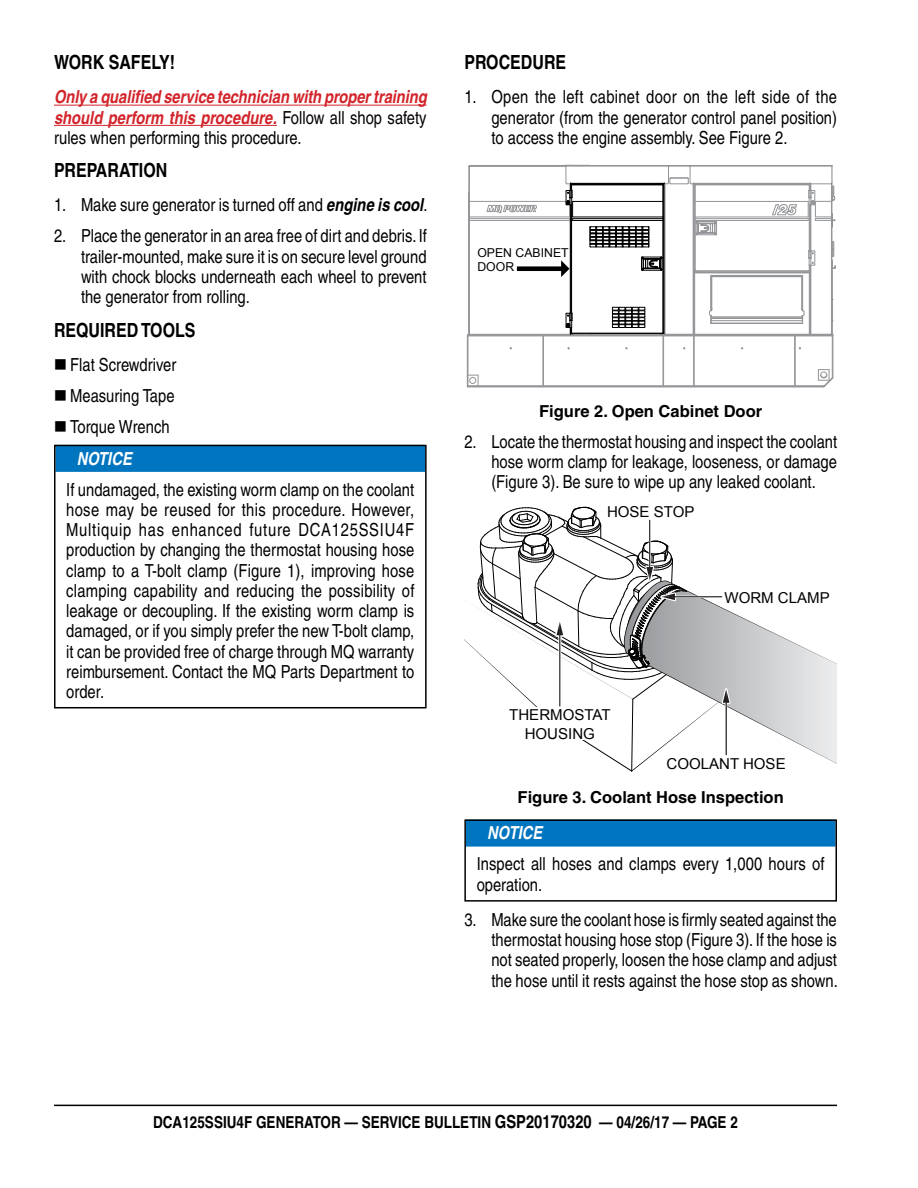
<style>
.page{position:relative;width:918px;height:1188px;background:#fff}
.page>*{position:absolute;margin:0;border:0;box-sizing:border-box;transform-origin:0 0}
.t1{font:700 condensed 19.5px "Helvetica";color:#000}
.t2{font:condensed 18px/20.2px "Helvetica";color:#000;text-align:justify}
.t3{font:italic 700 condensed 18px/20.2px "Helvetica";color:#d2232a;text-align:justify}
.t4{font:italic 700 condensed 18px "Helvetica";color:#fff}
.t5{font:700 condensed 16.5px "Helvetica";color:#000}
.t6{font:700 16.5px "Helvetica";color:#000}
.t7{font:15px/18px "Arial";color:#000;text-align:center}
.t8{font:12.3px/14.7px "Arial";color:#000}
.s1{font-weight:400;font-style:normal;color:#000}
.s2{font-weight:700;font-style:italic}
.s3{font-size:18px}
</style>
<div class="page">
<hr style="left:54px;top:1105px;width:783px;height:1px;background:#000">
<hr style="left:54px;top:105px;width:373px;height:1px;background:#d2232a">
<hr style="left:54px;top:125px;width:223px;height:1px;background:#d2232a">
<div style="left:56px;top:445px;width:369px;height:27px;background:#0075bf"></div>
<div style="left:54px;top:445px;width:373px;height:263px;border:2px solid #000"></div>
<hr style="left:664px;top:184px;width:1px;height:150px;background:#000">
<hr style="left:713px;top:318px;width:88px;height:1px;background:#939598">
<hr style="left:711px;top:317px;width:91px;height:1px;background:#939598">
<hr style="left:712px;top:277px;width:1px;height:32px;background:#939598">
<hr style="left:712px;top:276px;width:90px;height:1px;background:#939598">
<hr style="left:695px;top:218px;width:113px;height:1px;background:#939598">
<hr style="left:695px;top:220px;width:113px;height:1px;background:#939598">
<hr style="left:695px;top:201px;width:113px;height:1px;background:#939598">
<hr style="left:695px;top:217px;width:113px;height:1px;background:#939598">
<svg style="left:772px;top:204px;width:25px;height:12px"></svg>
<hr style="left:695px;top:185px;width:114px;height:1px;background:#939598">
<hr style="left:695px;top:220px;width:1px;height:51px;background:#939598">
<hr style="left:694px;top:185px;width:1px;height:86px;background:#939598">
<hr style="left:695px;top:271px;width:114px;height:1px;background:#939598">
<hr style="left:573px;top:220px;width:90px;height:1px;background:#000">
<hr style="left:573px;top:218px;width:90px;height:1px;background:#000">
<hr style="left:573px;top:217px;width:90px;height:1px;background:#000">
<hr style="left:573px;top:201px;width:90px;height:1px;background:#000">
<hr style="left:572px;top:185px;width:91px;height:1px;background:#000">
<svg style="left:612px;top:307px;width:34px;height:21px"></svg>
<hr style="left:663px;top:185px;width:1px;height:148px;background:#000">
<svg style="left:590px;top:226px;width:60px;height:22px"></svg>
<svg style="left:833px;top:241px;width:3px;height:28px"></svg>
<hr style="left:711px;top:275px;width:92px;height:1px;background:#939598">
<hr style="left:695px;top:273px;width:114px;height:1px;background:#939598">
<hr style="left:809px;top:273px;width:1px;height:61px;background:#939598">
<hr style="left:695px;top:334px;width:114px;height:1px;background:#939598">
<hr style="left:711px;top:323px;width:92px;height:1px;background:#939598">
<hr style="left:694px;top:273px;width:1px;height:61px;background:#939598">
<svg style="left:661px;top:333px;width:35px;height:2px"></svg>
<hr style="left:711px;top:320px;width:91px;height:1px;background:#939598">
<hr style="left:697px;top:272px;width:109px;height:1px;background:#939598">
<hr style="left:831px;top:220px;width:1px;height:114px;background:#939598">
<hr style="left:832px;top:183px;width:1px;height:151px;background:#939598">
<hr style="left:469px;top:218px;width:100px;height:1px;background:#939598">
<hr style="left:469px;top:220px;width:100px;height:1px;background:#939598">
<hr style="left:469px;top:201px;width:97px;height:1px;background:#939598">
<hr style="left:469px;top:217px;width:100px;height:1px;background:#939598">
<svg style="left:487px;top:205px;width:50px;height:8px"></svg>
<hr style="left:469px;top:334px;width:101px;height:1px;background:#939598">
<hr style="left:468px;top:166px;width:2px;height:168px;background:#939598">
<hr style="left:694px;top:183px;width:116px;height:1px;background:#939598">
<hr style="left:690px;top:166px;width:142px;height:1px;background:#939598">
<hr style="left:690px;top:165px;width:142px;height:1px;background:#939598">
<hr style="left:697px;top:184px;width:110px;height:1px;background:#939598">
<hr style="left:571px;top:183px;width:93px;height:1px;background:#000">
<hr style="left:566px;top:166px;width:102px;height:1px;background:#939598">
<hr style="left:566px;top:165px;width:102px;height:1px;background:#939598">
<hr style="left:574px;top:184px;width:87px;height:1px;background:#000">
<hr style="left:471px;top:165px;width:94px;height:1px;background:#939598">
<hr style="left:543px;top:335px;width:1px;height:51px;background:#939598">
<hr style="left:663px;top:335px;width:1px;height:51px;background:#939598">
<hr style="left:693px;top:335px;width:1px;height:51px;background:#939598">
<hr style="left:694px;top:335px;width:1px;height:51px;background:#939598">
<hr style="left:794px;top:335px;width:1px;height:51px;background:#939598">
<hr style="left:795px;top:335px;width:1px;height:51px;background:#939598">
<hr style="left:832px;top:335px;width:1px;height:43px;background:#939598">
<hr style="left:467px;top:335px;width:1px;height:51px;background:#939598">
<hr style="left:468px;top:335px;width:1px;height:51px;background:#939598">
<svg style="left:468px;top:375px;width:11px;height:11px"></svg>
<hr style="left:467px;top:386px;width:357px;height:1px;background:#939598">
<svg style="left:804px;top:333px;width:29px;height:2px"></svg>
<hr style="left:467px;top:335px;width:366px;height:1px;background:#939598">
<svg style="left:661px;top:165px;width:56px;height:71px"></svg>
<svg style="left:641px;top:257px;width:22px;height:14px"></svg>
<hr style="left:711px;top:275px;width:1px;height:36px;background:#939598">
<svg style="left:709px;top:309px;width:4px;height:15px"></svg>
<hr style="left:802px;top:275px;width:1px;height:36px;background:#939598">
<svg style="left:801px;top:309px;width:4px;height:15px"></svg>
<hr style="left:693px;top:184px;width:1px;height:150px;background:#939598">
<hr style="left:665px;top:184px;width:1px;height:150px;background:#939598">
<hr style="left:809px;top:205px;width:1px;height:46px;background:#939598">
<hr style="left:571px;top:205px;width:1px;height:108px;background:#000">
<hr style="left:811px;top:205px;width:1px;height:46px;background:#939598">
<hr style="left:811px;top:265px;width:1px;height:69px;background:#939598">
<svg style="left:807px;top:166px;width:28px;height:62px"></svg>
<hr style="left:810px;top:205px;width:1px;height:46px;background:#939598">
<svg style="left:802px;top:251px;width:14px;height:26px"></svg>
<hr style="left:810px;top:265px;width:1px;height:69px;background:#939598">
<hr style="left:469px;top:166px;width:97px;height:1px;background:#939598">
<hr style="left:570px;top:205px;width:1px;height:108px;background:#000">
<hr style="left:468px;top:336px;width:75px;height:1px;background:#939598">
<hr style="left:543px;top:336px;width:120px;height:1px;background:#939598">
<hr style="left:664px;top:336px;width:30px;height:1px;background:#939598">
<hr style="left:694px;top:336px;width:101px;height:1px;background:#939598">
<hr style="left:795px;top:336px;width:37px;height:1px;background:#939598">
<svg style="left:795px;top:369px;width:39px;height:19px"></svg>
<hr style="left:571px;top:333px;width:92px;height:1px;background:#000">
<svg style="left:564px;top:164px;width:25px;height:56px"></svg>
<svg style="left:566px;top:313px;width:13px;height:22px"></svg>
<div style="left:517px;top:266px;width:45px;height:5px;background:#000"></div>
<svg style="left:561px;top:260px;width:8px;height:17px"></svg>
<svg style="left:464px;top:507px;width:373px;height:265px"></svg>
<div style="left:466px;top:820px;width:370px;height:27px;background:#0075bf"></div>
<div style="left:464px;top:819px;width:373px;height:83px;border:2px solid #000"></div>
<p class="t1" style="left:54px;top:50px;width:123px">WORK SAFELY!</p>
<p class="t3" style="left:54px;top:87px;width:374px">Only a qualified service technician with proper training should perform this procedure. <span class="s1">Follow all shop safety rules when performing this procedure.</span></p>
<p class="t1" style="left:54px;top:158px;width:115px">PREPARATION</p>
<p class="t2" style="left:54px;top:195px;width:375px">1. Make sure generator is turned off and <span class="s2">engine is cool</span>.</p>
<p class="t2" style="left:81px;top:226px;width:347px;text-indent:-27px">2. Place the generator in an area free of dirt and debris. If trailer-mounted, make sure it is on secure level ground with chock blocks underneath each wheel to prevent the generator from rolling.</p>
<p class="t1" style="left:54px;top:318px;width:143px">REQUIRED TOOLS</p>
<p class="t2" style="left:70px;top:349px;width:108px;line-height:31px">Flat Screwdriver Measuring Tape Torque Wrench</p>
<p class="t4" style="left:77px;top:447px;width:57px">NOTICE</p>
<p class="t2" style="left:66px;top:479px;width:350px">If undamaged, the existing worm clamp on the coolant hose may be reused for this procedure. However, Multiquip has enhanced future DCA125SSIU4F production by changing the thermostat housing hose clamp to a T-bolt clamp (Figure 1), improving hose clamping capability and reducing the possibility of leakage or decoupling. If the existing worm clamp is damaged, or if you simply prefer the new T-bolt clamp, it can be provided free of charge through MQ warranty reimbursement. Contact the MQ Parts Department to order.</p>
<p class="t1" style="left:464px;top:50px;width:103px">PROCEDURE</p>
<p class="t2" style="left:491px;top:87px;width:347px;text-indent:-27px">1. Open the left cabinet door on the left side of the generator (from the generator control panel position) to access the engine assembly. See Figure 2.</p>
<p class="t8" style="left:477px;top:245px;width:93px">OPEN CABINET<br>DOOR</p>
<p class="t6" style="left:539px;top:401px;width:225px">Figure 2. Open Cabinet Door</p>
<p class="t2" style="left:491px;top:431px;width:347px;text-indent:-27px">2. Locate the thermostat housing and inspect the coolant hose worm clamp for leakage, looseness, or damage (Figure 3). Be sure to wipe up any leaked coolant.</p>
<p class="t7" style="left:607px;top:503px;width:89px">HOSE STOP</p>
<p class="t7" style="left:724px;top:589px;width:107px">WORM CLAMP</p>
<p class="t7" style="left:509px;top:706px;width:103px">THERMOSTAT<br>HOUSING</p>
<p class="t7" style="left:666px;top:755px;width:121px">COOLANT HOSE</p>
<p class="t6" style="left:518px;top:787px;width:268px">Figure 3. Coolant Hose Inspection</p>
<p class="t4" style="left:487px;top:822px;width:57px">NOTICE</p>
<p class="t2" style="left:477px;top:854px;width:349px">Inspect all hoses and clamps every 1,000 hours of operation.</p>
<p class="t2" style="left:491px;top:909px;width:348px;text-indent:-27px">3. Make sure the coolant hose is firmly seated against the thermostat housing hose stop (Figure 3). If the hose is not seated properly, loosen the hose clamp and adjust the hose until it rests against the hose stop as shown.</p>
<p class="t5" style="left:153px;top:1113px;width:586px">DCA125SSIU4F GENERATOR — SERVICE BULLETIN <span class="s3">GSP20170320</span> — 04/26/17 — PAGE 2</p>
</div>
